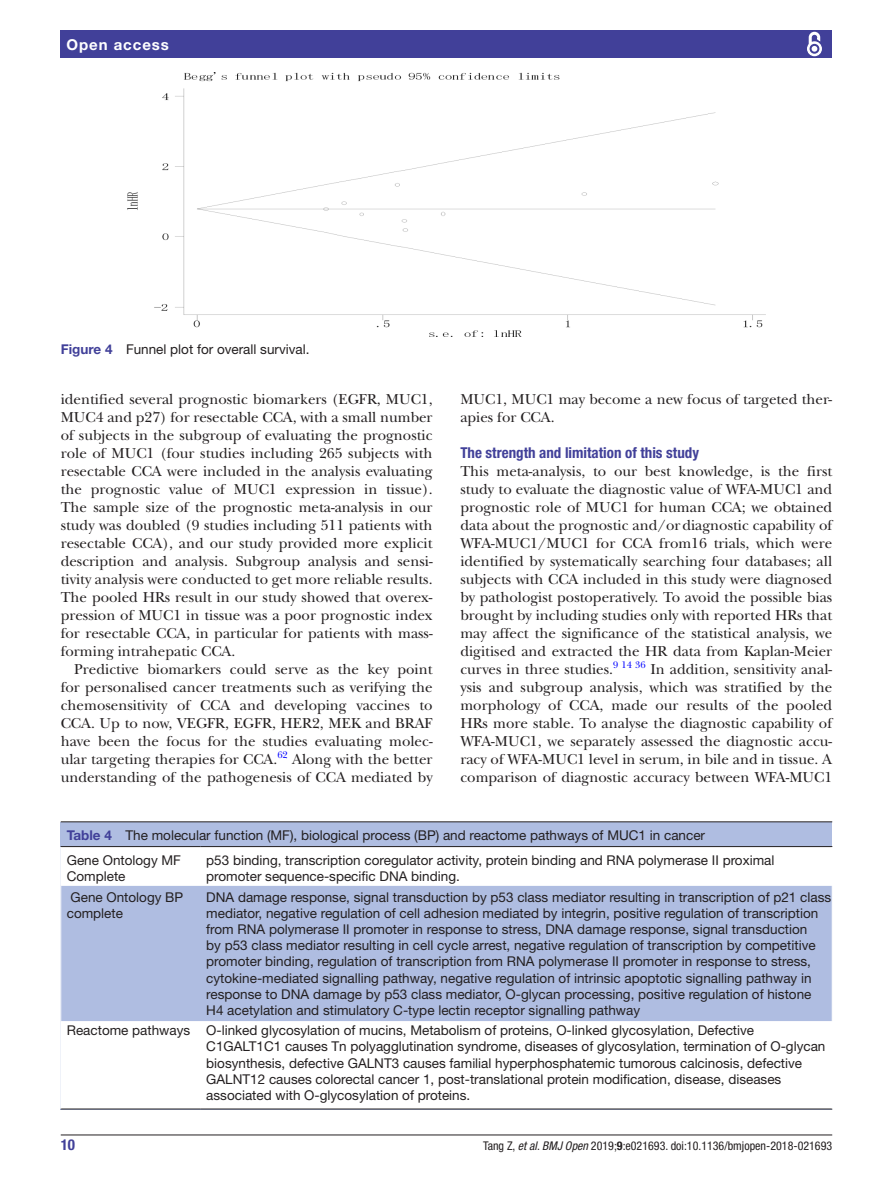
<style>
.page{position:relative;width:893px;height:1191px;background:#fff}
.page>*{position:absolute;margin:0;border:0;box-sizing:border-box;transform-origin:0 0}
.t1{font:15px/18px "New Baskerville";color:#231f20;text-align:justify}
.t2{font:700 condensed 15px "Helvetica Neue LT Std";color:#414099}
.t3{font:700 15px "Helvetica Neue LT Std";letter-spacing:.065em;color:#fff}
.t4{font:13.5px/16.2px "Helvetica Neue LT Std";color:#231f20}
.t5{font:condensed 12px "Helvetica Neue LT Std";color:#231f20}
.t6{font:9.9px "New Baskerville";color:#00f}
.s1{font-weight:700;color:#414099}
.s2{font-style:italic}
.s3{font-weight:700}
</style>
<div class="page">
<hr style="left:61px;top:1134px;width:771px;height:1px;background:#231f20">
<div style="left:61px;top:31px;width:771px;height:27px;background:#414099"></div>
<svg style="left:807px;top:31px;width:15px;height:26px"></svg>
<img style="left:127px;top:73px;width:638px;height:263px">
<div style="left:61px;top:822px;width:771px;height:287px;background:#afbde1"></div>
<hr style="left:61px;top:821px;width:771px;height:1px;background:#231f20">
<div style="left:61px;top:847px;width:771px;height:261px;background:#fff"></div>
<svg style="left:61px;top:886px;width:771px;height:135px"></svg>
<hr style="left:61px;top:846px;width:139px;height:1px;background:#231f20">
<hr style="left:200px;top:846px;width:632px;height:1px;background:#231f20">
<hr style="left:61px;top:1108px;width:139px;height:1px;background:#231f20">
<hr style="left:200px;top:1108px;width:632px;height:1px;background:#231f20">
<p class="t3" style="left:66px;top:35px;width:104px">Open access</p>
<p class="t4" style="left:61px;top:341px;width:250px"><span class="s1">Figure 4</span> Funnel plot for overall survival.</p>
<p class="t1" style="left:61px;top:390px;width:373px">identified several prognostic biomarkers (EGFR, MUC1, MUC4 and p27) for resectable CCA, with a small number of subjects in the subgroup of evaluating the prognostic role of MUC1 (four studies including 265 subjects with resectable CCA were included in the analysis evaluating the prognostic value of MUC1 expression in tissue).<br>The sample size of the prognostic meta-analysis in our study was doubled (9 studies including 511 patients with resectable CCA), and our study provided more explicit description and analysis. Subgroup analysis and sensi&shy;tivity analysis were conducted to get more reliable results.<br>The pooled HRs result in our study showed that overex&shy;pression of MUC1 in tissue was a poor prognostic index for resectable CCA, in particular for patients with mass&shy;forming intrahepatic CCA.</p>
<p class="t1" style="left:61px;top:660px;width:373px;text-indent:14px">Predictive biomarkers could serve as the key point for personalised cancer treatments such as verifying the chemosensitivity of CCA and developing vaccines to CCA. Up to now, VEGFR, EGFR, HER2, MEK and BRAF have been the focus for the studies evaluating molec&shy;ular targeting therapies for CCA.</p>
<p class="t6" style="left:277px;top:748px;width:12px">62</p>
<p class="t1" style="left:61px;top:750px;width:373px;text-align:right">Along with the better<br>understanding of the pathogenesis of CCA mediated by</p>
<p class="t1" style="left:460px;top:390px;width:373px">MUC1, MUC1 may become a new focus of targeted ther&shy;apies for CCA.</p>
<p class="t2" style="left:460px;top:444px;width:240px">The strength and limitation of this study</p>
<p class="t1" style="left:460px;top:462px;width:373px">This meta-analysis, to our best knowledge, is the first study to evaluate the diagnostic value of WFA-MUC1 and prognostic role of MUC1 for human CCA; we obtained data about the prognostic and/ordiagnostic capability of WFA-MUC1/MUC1 for CCA from16 trials, which were identified by systematically searching four databases; all subjects with CCA included in this study were diagnosed by pathologist postoperatively. To avoid the possible bias brought by including studies only with reported HRs that may affect the significance of the statistical analysis, we digitised and extracted the HR data from Kaplan-Meier curves in three studies.</p>
<p class="t6" style="left:613px;top:658px;width:34px">9 14 36</p>
<p class="t1" style="left:460px;top:660px;width:373px;text-indent:190px">In addition, sensitivity anal&shy;ysis and subgroup analysis, which was stratified by the morphology of CCA, made our results of the pooled HRs more stable. To analyse the diagnostic capability of WFA-MUC1, we separately assessed the diagnostic accu&shy;racy of WFA-MUC1 level in serum, in bile and in tissue. A comparison of diagnostic accuracy between WFA-MUC1</p>
<p class="t4" style="left:67px;top:822px;width:640px;line-height:25px"><span class="s1">Table 4</span> The molecular function (MF), biological process (BP) and reactome pathways of MUC1 in cancer<br>Gene Ontology MF</p>
<p class="t4" style="left:67px;top:868px;width:60px">Complete</p>
<p class="t4" style="left:206px;top:852px;width:570px">p53 binding, transcription coregulator activity, protein binding and RNA polymerase II proximal promoter sequence-specific DNA binding.</p>
<p class="t4" style="left:67px;top:888px;width:118px">Gene Ontology BP complete</p>
<p class="t4" style="left:206px;top:888px;width:626px">DNA damage response, signal transduction by p53 class mediator resulting in transcription of p21 class mediator, negative regulation of cell adhesion mediated by integrin, positive regulation of transcription from RNA polymerase II promoter in response to stress, DNA damage response, signal transduction<br>by p53 class mediator resulting in cell cycle arrest, negative regulation of transcription by competitive promoter binding, regulation of transcription from RNA polymerase II promoter in response to stress, cytokine-mediated signalling pathway, negative regulation of intrinsic apoptotic signalling pathway in response to DNA damage by p53 class mediator, O-glycan processing, positive regulation of histone H4 acetylation and stimulatory C-type lectin receptor signalling pathway</p>
<p class="t4" style="left:206px;top:1022px;width:621px;text-indent:-139px">Reactome pathways O-linked glycosylation of mucins, Metabolism of proteins, O-linked glycosylation, Defective C1GALT1C1 causes Tn polyagglutination syndrome, diseases of glycosylation, termination of O-glycan biosynthesis, defective GALNT3 causes familial hyperphosphatemic tumorous calcinosis, defective GALNT12 causes colorectal cancer 1, post-translational protein modification, disease, diseases associated with O-glycosylation of proteins.</p>
<p class="t2" style="left:61px;top:1135px;width:16px">10</p>
<p class="t5" style="left:483px;top:1138px;width:351px">Tang Z, <span class="s2">et al</span>. <span class="s2">BMJ Open</span> 2019;<span class="s3">9</span>:e021693. doi:10.1136/bmjopen-2018-021693</p>
</div>
